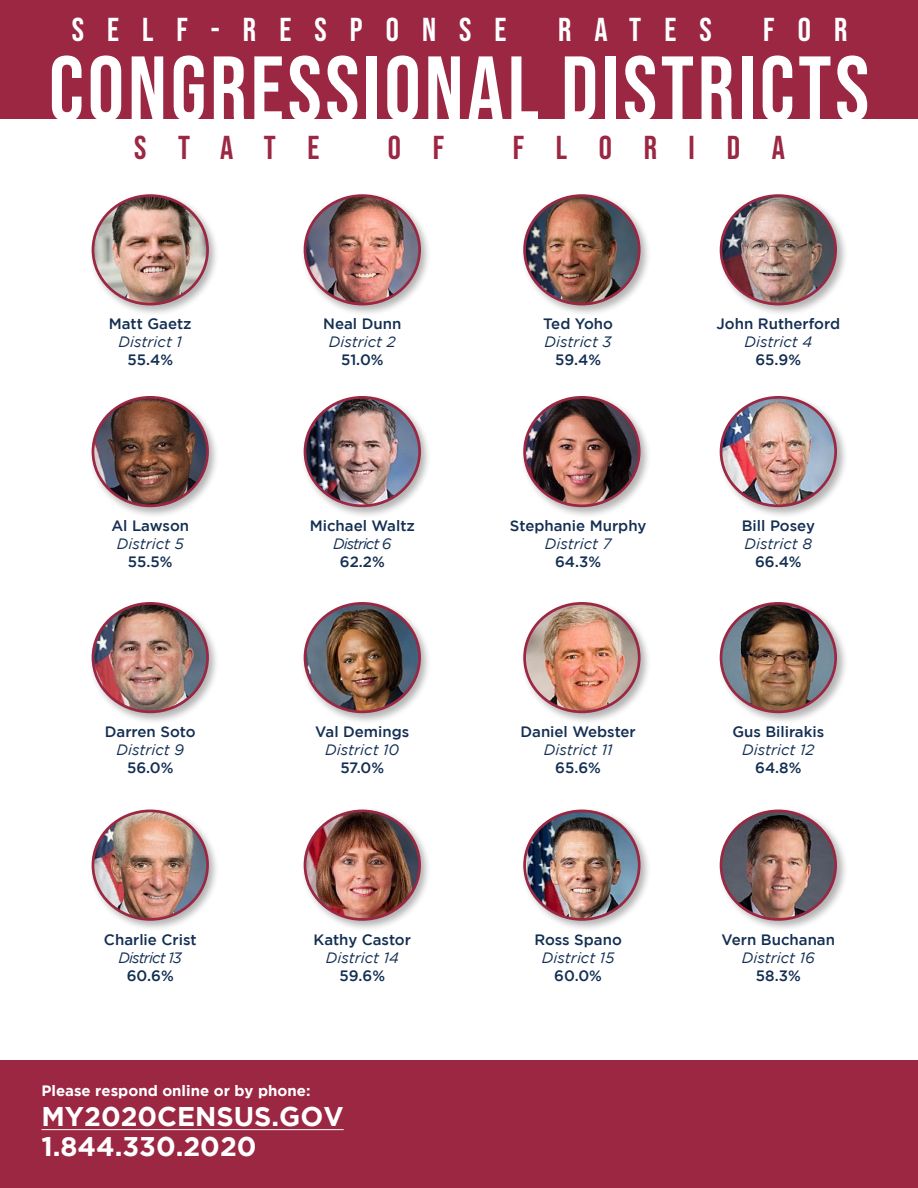
<style>
.page{position:relative;width:918px;height:1188px;background:#fff}
.page>*{position:absolute;margin:0;border:0;box-sizing:border-box;transform-origin:0 0}
.t1{font:91.5px "Bebas Neue";letter-spacing:.04em;color:#fff}
.t2{font:33px "Bebas Neue";letter-spacing:.7em;color:#fff}
.t3{font:33px "Bebas Neue";letter-spacing:.96em;color:#9b2743}
.t4{font:700 27px/30px "Gotham";color:#fff}
.t5{font:500 15px "Gotham";color:#122e52}
.t6{font:italic 15px "Gotham";color:#122e52}
.t7{font:700 15px "Gotham";color:#fff}
.t8{font:italic 15px "Gotham";letter-spacing:-.06em;color:#122e52}
.t9{font:italic 15px "Gotham";letter-spacing:-.07em;color:#122e52}
</style>
<div class="page">
<div style="left:0;top:1061px;width:918px;height:127px;background:#9b2743"></div>
<div style="left:0;top:0;width:918px;height:119px;background:#9b2743"></div>
<div style="left:89px;top:192px;width:131px;height:125px;background:#000;opacity:.3"></div>
<img style="left:93px;top:196px;width:115px;height:108px">
<div style="left:92px;top:194px;width:117px;height:111px;border:3px solid #9b2743;border-radius:50%"></div>
<div style="left:301px;top:192px;width:131px;height:125px;background:#000;opacity:.3"></div>
<img style="left:306px;top:196px;width:114px;height:108px">
<div style="left:304px;top:194px;width:117px;height:111px;border:3px solid #9b2743;border-radius:50%"></div>
<div style="left:521px;top:192px;width:131px;height:125px;background:#000;opacity:.3"></div>
<img style="left:525px;top:196px;width:114px;height:108px">
<div style="left:523px;top:194px;width:118px;height:111px;border:3px solid #9b2743;border-radius:50%"></div>
<div style="left:717px;top:192px;width:131px;height:125px;background:#000;opacity:.3"></div>
<img style="left:721px;top:196px;width:115px;height:108px">
<div style="left:720px;top:194px;width:117px;height:111px;border:3px solid #9b2743;border-radius:50%"></div>
<div style="left:89px;top:393px;width:131px;height:126px;background:#000;opacity:.3"></div>
<img style="left:93px;top:397px;width:115px;height:109px">
<div style="left:92px;top:396px;width:117px;height:111px;border:3px solid #9b2743;border-radius:50%"></div>
<div style="left:301px;top:393px;width:131px;height:126px;background:#000;opacity:.3"></div>
<img style="left:305px;top:397px;width:115px;height:109px">
<div style="left:304px;top:396px;width:117px;height:111px;border:3px solid #9b2743;border-radius:50%"></div>
<div style="left:521px;top:393px;width:131px;height:126px;background:#000;opacity:.3"></div>
<img style="left:525px;top:397px;width:114px;height:109px">
<div style="left:523px;top:396px;width:118px;height:111px;border:3px solid #9b2743;border-radius:50%"></div>
<div style="left:717px;top:393px;width:131px;height:126px;background:#000;opacity:.3"></div>
<img style="left:721px;top:397px;width:115px;height:109px">
<div style="left:720px;top:396px;width:117px;height:111px;border:3px solid #9b2743;border-radius:50%"></div>
<div style="left:89px;top:599px;width:131px;height:126px;background:#000;opacity:.3"></div>
<img style="left:93px;top:603px;width:115px;height:109px">
<div style="left:92px;top:602px;width:117px;height:111px;border:3px solid #9b2743;border-radius:50%"></div>
<div style="left:301px;top:599px;width:131px;height:126px;background:#000;opacity:.3"></div>
<img style="left:305px;top:603px;width:115px;height:109px">
<div style="left:304px;top:602px;width:117px;height:111px;border:3px solid #9b2743;border-radius:50%"></div>
<div style="left:521px;top:599px;width:131px;height:126px;background:#000;opacity:.3"></div>
<img style="left:525px;top:603px;width:114px;height:109px">
<div style="left:523px;top:602px;width:118px;height:111px;border:3px solid #9b2743;border-radius:50%"></div>
<div style="left:717px;top:599px;width:131px;height:126px;background:#000;opacity:.3"></div>
<img style="left:721px;top:603px;width:115px;height:109px">
<div style="left:720px;top:602px;width:117px;height:111px;border:3px solid #9b2743;border-radius:50%"></div>
<div style="left:89px;top:807px;width:131px;height:125px;background:#000;opacity:.3"></div>
<img style="left:93px;top:811px;width:115px;height:108px">
<div style="left:92px;top:810px;width:117px;height:111px;border:3px solid #9b2743;border-radius:50%"></div>
<div style="left:301px;top:807px;width:131px;height:125px;background:#000;opacity:.3"></div>
<img style="left:305px;top:811px;width:115px;height:108px">
<div style="left:304px;top:810px;width:117px;height:111px;border:3px solid #9b2743;border-radius:50%"></div>
<div style="left:521px;top:807px;width:131px;height:125px;background:#000;opacity:.3"></div>
<img style="left:528px;top:811px;width:111px;height:108px">
<div style="left:523px;top:810px;width:118px;height:111px;border:3px solid #9b2743;border-radius:50%"></div>
<div style="left:717px;top:807px;width:131px;height:125px;background:#000;opacity:.3"></div>
<img style="left:721px;top:811px;width:115px;height:108px">
<div style="left:720px;top:810px;width:117px;height:111px;border:3px solid #9b2743;border-radius:50%"></div>
<hr style="left:41px;top:1129px;width:303px;height:1px;background:#fff">
<h2 class="t2" style="left:72px;top:11px;width:436px">SELF-RESPONSE</h2>
<h2 class="t2" style="left:558px;top:11px;width:155px">RATES</h2>
<h2 class="t2" style="left:763px;top:11px;width:86px">FOR</h2>
<h1 class="t1" style="left:49px;top:37px;width:822px">CONGRESSIONAL DISTRICTS</h1>
<h2 class="t3" style="left:134px;top:129px;width:187px">STATE</h2>
<h2 class="t3" style="left:388px;top:129px;width:58px">O F</h2>
<h2 class="t3" style="left:513px;top:129px;width:274px">FLORIDA</h2>
<p class="t5" style="left:109px;top:316px;width:84px">Matt Gaetz</p>
<p class="t6" style="left:119px;top:334px;width:65px">District 1</p>
<p class="t5" style="left:127px;top:352px;width:47px">55.4%</p>
<p class="t5" style="left:111px;top:517px;width:79px">Al Lawson</p>
<p class="t6" style="left:117px;top:536px;width:68px">District 5</p>
<p class="t5" style="left:128px;top:553px;width:46px">55.5%</p>
<p class="t5" style="left:105px;top:723px;width:92px">Darren Soto</p>
<p class="t6" style="left:116px;top:742px;width:69px">District 9</p>
<p class="t5" style="left:127px;top:759px;width:48px">56.0%</p>
<p class="t5" style="left:104px;top:931px;width:94px">Charlie Crist</p>
<p class="t8" style="left:119px;top:949px;width:65px">District 13</p>
<p class="t5" style="left:127px;top:967px;width:49px">60.6%</p>
<p class="t5" style="left:323px;top:316px;width:80px">Neal Dunn</p>
<p class="t6" style="left:329px;top:334px;width:68px">District 2</p>
<p class="t5" style="left:341px;top:352px;width:44px">51.0%</p>
<p class="t5" style="left:310px;top:517px;width:107px">Michael Waltz</p>
<p class="t9" style="left:333px;top:536px;width:60px">District 6</p>
<p class="t5" style="left:340px;top:553px;width:46px">62.2%</p>
<p class="t5" style="left:315px;top:723px;width:95px">Val Demings</p>
<p class="t6" style="left:325px;top:742px;width:76px">District 10</p>
<p class="t5" style="left:340px;top:759px;width:45px">57.0%</p>
<p class="t5" style="left:314px;top:931px;width:99px">Kathy Castor</p>
<p class="t6" style="left:326px;top:949px;width:75px">District 14</p>
<p class="t5" style="left:340px;top:967px;width:47px">59.6%</p>
<p class="t7" style="left:41px;top:1082px;width:271px">Please respond online or by phone:</p>
<h3 class="t4" style="left:41px;top:1101px;width:304px">MY2020CENSUS.GOV<br>1.844.330.2020</h3>
<p class="t5" style="left:543px;top:316px;width:71px">Ted Yoho</p>
<p class="t6" style="left:545px;top:334px;width:69px">District 3</p>
<p class="t5" style="left:555px;top:352px;width:47px">59.4%</p>
<p class="t5" style="left:510px;top:517px;width:138px">Stephanie Murphy</p>
<p class="t6" style="left:545px;top:536px;width:68px">District 7</p>
<p class="t5" style="left:555px;top:553px;width:48px">64.3%</p>
<p class="t5" style="left:520px;top:723px;width:117px">Daniel Webster</p>
<p class="t6" style="left:544px;top:742px;width:70px">District 11</p>
<p class="t5" style="left:555px;top:759px;width:47px">65.6%</p>
<p class="t5" style="left:534px;top:931px;width:89px">Ross Spano</p>
<p class="t6" style="left:542px;top:949px;width:74px">District 15</p>
<p class="t5" style="left:554px;top:967px;width:49px">60.0%</p>
<p class="t5" style="left:717px;top:316px;width:125px">John Rutherford</p>
<p class="t6" style="left:745px;top:334px;width:69px">District 4</p>
<p class="t5" style="left:755px;top:352px;width:47px">65.9%</p>
<p class="t5" style="left:742px;top:517px;width:75px">Bill Posey</p>
<p class="t6" style="left:745px;top:536px;width:69px">District 8</p>
<p class="t5" style="left:755px;top:553px;width:48px">66.4%</p>
<p class="t5" style="left:732px;top:723px;width:93px">Gus Bilirakis</p>
<p class="t6" style="left:742px;top:742px;width:74px">District 12</p>
<p class="t5" style="left:755px;top:759px;width:48px">64.8%</p>
<p class="t5" style="left:722px;top:931px;width:115px">Vern Buchanan</p>
<p class="t6" style="left:742px;top:949px;width:74px">District 16</p>
<p class="t5" style="left:756px;top:967px;width:46px">58.3%</p>
</div>
